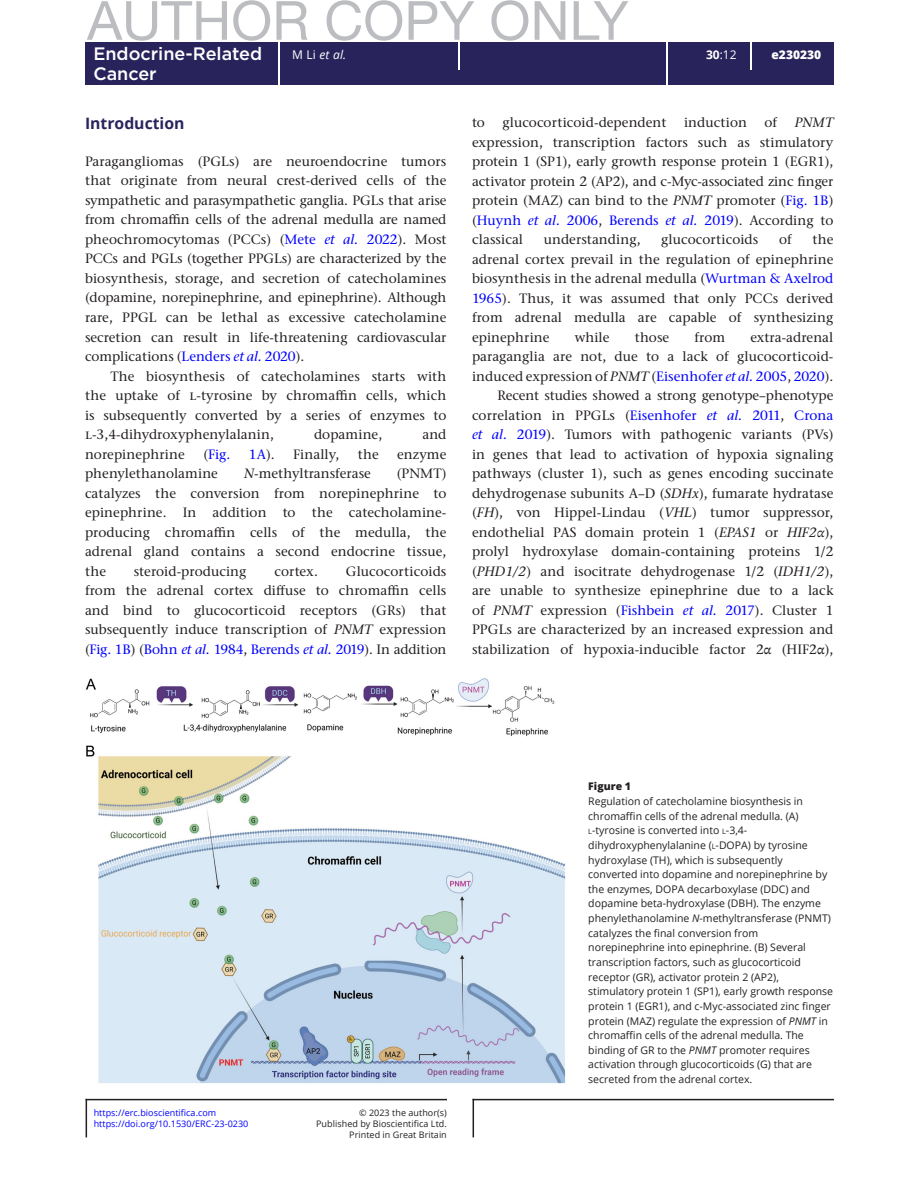
<style>
.page{position:relative;width:919px;height:1187px;background:#fff}
.page>*{position:absolute;margin:0;border:0;box-sizing:border-box;transform-origin:0 0}
.t1{font:54px "Helvetica Neue LT Pro";color:#bcbdc0}
.t2{font:500 18px "Gotham";color:#fff}
.t3{font:700 15.75px "Open Sans";color:#29235c}
.TXI{font:500 13.5px/19.5px "Stone Serif ITC Pro";letter-spacing:.005em;color:#231f20;text-align:justify}
.TXT{font:500 13.5px/19.5px "Stone Serif ITC Pro";color:#231f20;text-align:justify}
.TXI-2{font:500 13.5px "Stone Serif ITC Pro";color:#00f}
.t4{font:italic 12px "Open Sans";color:#fff}
.t5{font:800 12px "Open Sans";color:#fff}
.t6{font:12px "Open Sans";color:#fff}
.FC{font:10.5px/14.7px "Open Sans";color:#231f20}
.FC-2{font:800 10.5px "Open Sans";color:#231f20}
.t7{font:9px "Open Sans";letter-spacing:.005em;color:#231f20}
.t8{font:9px "Open Sans";letter-spacing:.005em;color:#00f}
.s1{font-style:normal}
.s2{font-weight:700}
.s3{color:#00f}
.s4{font-style:italic;color:#00f}
.s5{color:#231f20}
.s6{font-style:italic}
.s7{font-family:"STIX Two Text";font-weight:400;font-style:italic}
.s8{font-family:"STIX Two Text"}
.s9{font-size:7.35px}
</style>
<div class="page">
<hr style="left:86px;top:1098px;width:361px;height:2px;background:#231f20">
<hr style="left:86px;top:1098px;width:1px;height:39px;background:#231f20">
<hr style="left:472px;top:1098px;width:361px;height:2px;background:#231f20">
<hr style="left:472px;top:1098px;width:2px;height:39px;background:#231f20">
<div style="left:85px;top:42px;width:748px;height:43px;background:#29235c"></div>
<hr style="left:278px;top:42px;width:1px;height:43px;background:#fff">
<hr style="left:666px;top:42px;width:1px;height:43px;background:#fff">
<hr style="left:458px;top:42px;width:2px;height:27px;background:#fff">
<svg style="left:750px;top:42px;width:1px;height:27px"></svg>
<img style="left:85px;top:678px;width:480px;height:404px">
<h1 class="t1" style="left:87px;top:-13px;width:543px">AUTHOR COPY ONLY</h1>
<h2 class="t2" style="left:93px;top:42px;width:170px">Endocrine-Related</h2>
<p class="t4" style="left:292px;top:47px;width:56px"><span class="s1">M Li</span> et al.</p>
<p class="t6" style="left:706px;top:47px;width:32px"><span class="s2">30</span>:12</p>
<h2 class="t2" style="left:93px;top:61px;width:65px">Cancer</h2>
<p class="t5" style="left:771px;top:46px;width:51px">e230230</p>
<h1 class="t3" style="left:85px;top:112px;width:101px">Introduction</h1>
<p class="TXT" style="left:85px;top:151px;width:363px">Paragangliomas (PGLs) are neuroendocrine tumors that originate from neural crest-derived cells of the sympathetic and parasympathetic ganglia. PGLs that arise from chromaffin cells of the adrenal medulla are named pheochromocytomas (PCCs) (<span class="s3">Mete</span> <span class="s4">et al.</span> <span class="s3">2022</span>). Most PCCs and PGLs (together PPGLs) are characterized by the biosynthesis, storage, and secretion of catecholamines (dopamine, norepinephrine, and epinephrine). Although rare, PPGL can be lethal as excessive catecholamine secretion can result in life-threatening cardiovascular complications (<span class="s3">Lenders</span> <span class="s4">et al.</span> <span class="s3">2020</span>).</p>
<p class="TXI" style="left:85px;top:366px;width:363px;text-indent:26px">The biosynthesis of catecholamines starts with the uptake of l-tyrosine by chromaffin cells, which is subsequently converted by a series of enzymes to l-3,4-dihydroxyphenylalanin,</p>
<p class="TXI" style="left:314px;top:424px;width:70px">dopamine,</p>
<p class="TXI" style="left:422px;top:424px;width:26px">and</p>
<p class="TXI" style="left:85px;top:444px;width:101px">norepinephrine</p>
<p class="TXI-2" style="left:203px;top:445px;width:29px"><span class="s5">(</span>Fig.</p>
<p class="TXI-2" style="left:249px;top:445px;width:27px">1A<span class="s5">).</span></p>
<p class="TXI" style="left:293px;top:444px;width:47px">Finally,</p>
<p class="TXI" style="left:358px;top:444px;width:22px">the</p>
<p class="TXI" style="left:397px;top:444px;width:51px">enzyme</p>
<p class="TXI" style="left:85px;top:463px;width:134px">phenylethanolamine</p>
<p class="TXI" style="left:244px;top:463px;width:129px"><span class="s6">N</span>-methyltransferase</p>
<p class="TXI" style="left:85px;top:463px;width:363px;text-indent:312px">(PNMT) catalyzes the conversion from norepinephrine to epinephrine. In addition to the catecholamine&shy;producing chromaffin cells of the medulla, the adrenal gland contains a second endocrine tissue, the</p>
<p class="TXI" style="left:85px;top:561px;width:363px;text-indent:261px">Glucocorticoids from the adrenal cortex diffuse to chromaffin cells and bind to glucocorticoid receptors (GRs) that subsequently induce transcription of <span class="s6">PNMT</span> expression (<span class="s3">Fig. 1B</span>) (<span class="s3">Bohn</span> <span class="s4">et al.</span> <span class="s3">1984</span>, <span class="s3">Berends</span> <span class="s4">et al.</span> <span class="s3">2019</span>). In addition</p>
<p class="TXI" style="left:134px;top:561px;width:114px">steroid-producing</p>
<p class="TXI" style="left:274px;top:561px;width:45px">cortex.</p>
<p class="TXI" style="left:472px;top:113px;width:14px">to</p>
<p class="TXI" style="left:502px;top:113px;width:165px">glucocorticoid-dependent</p>
<p class="TXI" style="left:684px;top:113px;width:64px">induction</p>
<p class="TXI" style="left:764px;top:113px;width:14px">of</p>
<p class="TXI" style="left:472px;top:113px;width:363px;text-indent:323px"><span class="s6">PNMT </span>expression, transcription factors such as stimulatory protein 1 (SP1), early growth response protein 1 (EGR1), activator protein 2 (AP2), and c-Myc-associated zinc finger protein (MAZ) can bind to the <span class="s6">PNMT</span> promoter (<span class="s3">Fig. 1B</span>) (<span class="s3">Huynh</span> <span class="s4">et al.</span> <span class="s3">2006</span>, <span class="s3">Berends</span> <span class="s4">et al.</span> <span class="s3">2019</span>). According to classical</p>
<p class="TXI" style="left:543px;top:230px;width:98px">understanding,</p>
<p class="TXI" style="left:661px;top:230px;width:99px">glucocorticoids</p>
<p class="TXI" style="left:779px;top:230px;width:14px">of</p>
<p class="TXI" style="left:472px;top:230px;width:363px;text-indent:340px">the adrenal cortex prevail in the regulation of epinephrine biosynthesis in the adrenal medulla (<span class="s3">Wurtman &amp; Axelrod 1965</span>). Thus, it was assumed that only PCCs derived from adrenal medulla are capable of synthesizing epinephrine</p>
<p class="TXI" style="left:574px;top:327px;width:36px">while</p>
<p class="TXI" style="left:634px;top:327px;width:36px">those</p>
<p class="TXI" style="left:694px;top:327px;width:32px">from</p>
<p class="TXI" style="left:472px;top:327px;width:363px;text-indent:278px">extra-adrenal paraganglia are not, due to a lack of glucocorticoid&shy;induced expression of <span class="s6">PNMT</span> (<span class="s3">Eisenhofer</span> <span class="s4">et al.</span> <span class="s3">2005</span>, <span class="s3">2020</span>).</p>
<p class="TXI" style="left:472px;top:386px;width:363px;text-indent:26px">Recent studies showed a strong genotype–phenotype correlation in PPGLs (<span class="s3">Eisenhofer</span> <span class="s4">et al.</span> <span class="s3">2011</span>, <span class="s3">Crona </span><span class="s4">et al.</span> <span class="s3">2019</span>). Tumors with pathogenic variants (PVs) in genes that lead to activation of hypoxia signaling pathways (cluster 1), such as genes encoding succinate dehydrogenase subunits A–D (<span class="s6">SDHx</span>), fumarate hydratase (<span class="s6">FH</span>), von Hippel-Lindau (<span class="s6">VHL</span>) tumor suppressor, endothelial PAS domain protein 1 (<span class="s6">EPAS1</span> or <span class="s6">HIF2</span><span class="s7">α</span>), prolyl hydroxylase domain-containing proteins 1/2 (<span class="s6">PHD1/2</span>) and isocitrate dehydrogenase 1/2 (<span class="s6">IDH1/2</span>), are unable to synthesize epinephrine due to a lack of <span class="s6">PNMT</span> expression (<span class="s3">Fishbein</span> <span class="s4">et al.</span> <span class="s3">2017</span>). Cluster 1<br>PPGLs are characterized by an increased expression and stabilization of hypoxia-inducible factor 2<span class="s8">α</span> (HIF2<span class="s8">α</span>),</p>
<p class="t8" style="left:94px;top:1106px;width:124px">https://erc.bioscientifica.com</p>
<p class="t7" style="left:359px;top:1106px;width:89px">© 2023 the author(s)</p>
<p class="t8" style="left:94px;top:1117px;width:156px">https://doi.org/10.1530/ERC-23-0230</p>
<p class="t7" style="left:316px;top:1117px;width:132px">Published by Bioscientifica Ltd.</p>
<p class="t7" style="left:349px;top:1128px;width:99px">Printed in Great Britain</p>
<p class="FC-2" style="left:588px;top:778px;width:44px">Figure 1</p>
<p class="FC" style="left:588px;top:793px;width:246px">Regulation of catecholamine biosynthesis in chromaffin cells of the adrenal medulla. (A) <span class="s9">l</span>-tyrosine is converted into <span class="s9">l</span>-3,4- dihydroxyphenylalanine (<span class="s9">l</span>-DOPA) by tyrosine hydroxylase (TH), which is subsequently converted into dopamine and norepinephrine by the enzymes, DOPA decarboxylase (DDC) and dopamine beta-hydroxylase (DBH). The enzyme phenylethanolamine <span class="s6">N</span>-methyltransferase (PNMT) catalyzes the final conversion from norepinephrine into epinephrine. (B) Several transcription factors, such as glucocorticoid receptor (GR), activator protein 2 (AP2), stimulatory protein 1 (SP1), early growth response protein 1 (EGR1), and c-Myc-associated zinc finger protein (MAZ) regulate the expression of <span class="s6">PNMT</span> in chromaffin cells of the adrenal medulla. The binding of GR to the <span class="s6">PNMT</span> promoter requires activation through glucocorticoids (G) that are secreted from the adrenal cortex.</p>
</div>
